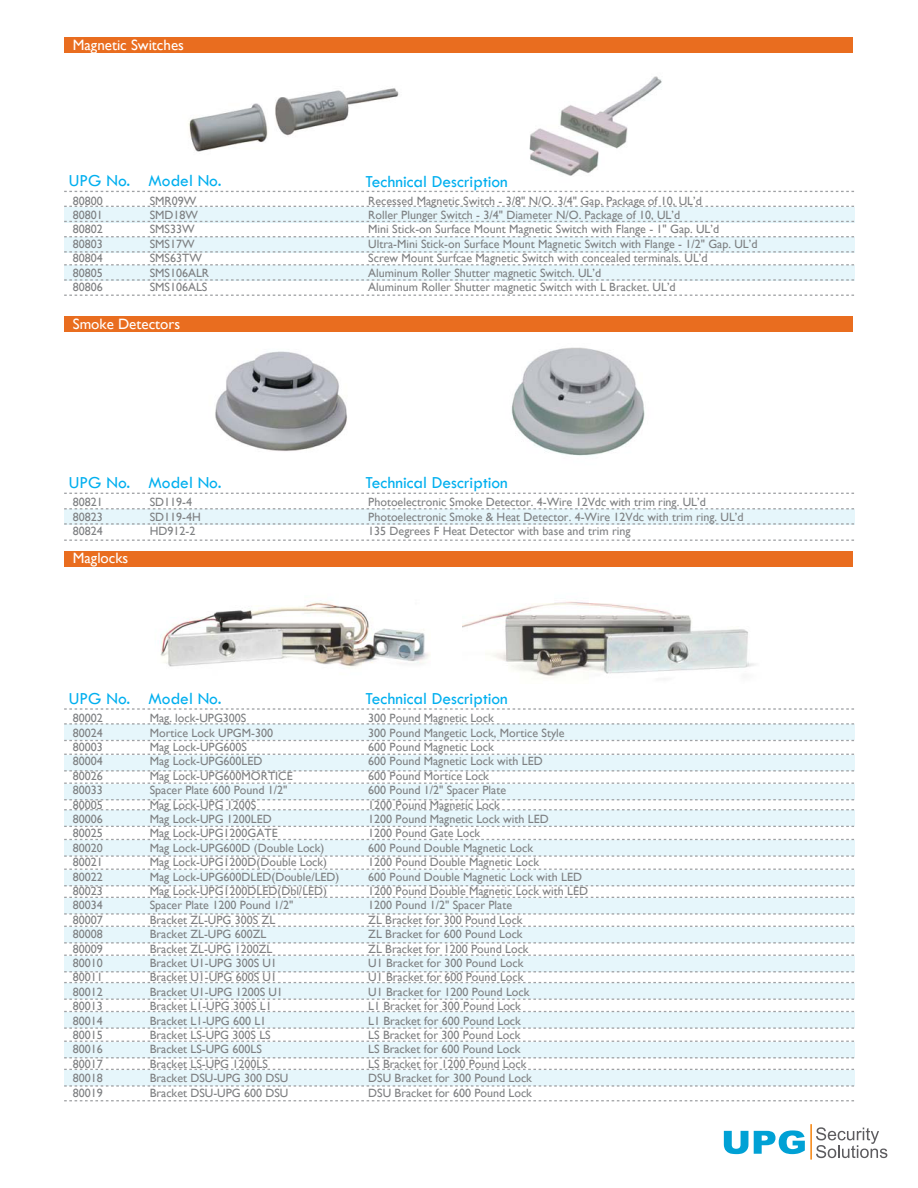
<style>
.page{position:relative;width:918px;height:1188px;background:#fff}
.page>*{position:absolute;margin:0;border:0;box-sizing:border-box;transform-origin:0 0}
.t1{font:17.4px "Tw Cen";color:#00afef}
.t2{font:15px "Gill Sans";color:#fff}
.t3{font:12px/14.4px "Gill Sans";color:#7e8082}
</style>
<div class="page">
<img style="left:511px;top:347px;width:134px;height:109px">
<img style="left:215px;top:351px;width:132px;height:101px">
<img style="left:160px;top:602px;width:270px;height:66px">
<img style="left:463px;top:601px;width:292px;height:77px">
<div style="left:64px;top:725px;width:790px;height:15px;background:#e6f6fb"></div>
<div style="left:64px;top:551px;width:788px;height:15px;background:#e96d1f"></div>
<svg style="left:64px;top:723px;width:790px;height:2px"></svg>
<svg style="left:64px;top:740px;width:790px;height:1px"></svg>
<div style="left:64px;top:755px;width:790px;height:16px;background:#e6f6fb"></div>
<svg style="left:64px;top:754px;width:790px;height:1px"></svg>
<svg style="left:64px;top:770px;width:790px;height:2px"></svg>
<div style="left:64px;top:784px;width:790px;height:16px;background:#e6f6fb"></div>
<svg style="left:64px;top:783px;width:790px;height:1px"></svg>
<svg style="left:64px;top:799px;width:790px;height:1px"></svg>
<div style="left:64px;top:810px;width:790px;height:16px;background:#e6f6fb"></div>
<svg style="left:64px;top:809px;width:790px;height:1px"></svg>
<svg style="left:64px;top:826px;width:790px;height:1px"></svg>
<div style="left:64px;top:840px;width:790px;height:16px;background:#e6f6fb"></div>
<svg style="left:64px;top:839px;width:790px;height:1px"></svg>
<svg style="left:64px;top:855px;width:790px;height:2px"></svg>
<div style="left:64px;top:870px;width:790px;height:16px;background:#e6f6fb"></div>
<svg style="left:64px;top:869px;width:790px;height:1px"></svg>
<svg style="left:64px;top:885px;width:790px;height:1px"></svg>
<div style="left:64px;top:898px;width:790px;height:16px;background:#e6f6fb"></div>
<svg style="left:64px;top:897px;width:790px;height:1px"></svg>
<svg style="left:64px;top:913px;width:790px;height:2px"></svg>
<div style="left:64px;top:927px;width:790px;height:16px;background:#e6f6fb"></div>
<svg style="left:64px;top:926px;width:790px;height:1px"></svg>
<svg style="left:64px;top:942px;width:790px;height:2px"></svg>
<div style="left:64px;top:956px;width:790px;height:16px;background:#e6f6fb"></div>
<svg style="left:64px;top:955px;width:790px;height:1px"></svg>
<svg style="left:64px;top:971px;width:790px;height:1px"></svg>
<div style="left:64px;top:983px;width:790px;height:16px;background:#e6f6fb"></div>
<svg style="left:64px;top:982px;width:790px;height:1px"></svg>
<svg style="left:64px;top:999px;width:790px;height:1px"></svg>
<div style="left:64px;top:1012px;width:790px;height:16px;background:#e6f6fb"></div>
<svg style="left:64px;top:1011px;width:790px;height:1px"></svg>
<svg style="left:64px;top:1027px;width:790px;height:2px"></svg>
<div style="left:64px;top:1042px;width:790px;height:16px;background:#e6f6fb"></div>
<svg style="left:64px;top:1041px;width:790px;height:1px"></svg>
<svg style="left:64px;top:1057px;width:790px;height:1px"></svg>
<div style="left:64px;top:1070px;width:790px;height:16px;background:#e6f6fb"></div>
<svg style="left:64px;top:1069px;width:790px;height:1px"></svg>
<svg style="left:64px;top:1085px;width:790px;height:2px"></svg>
<svg style="left:64px;top:708px;width:790px;height:2px"></svg>
<svg style="left:64px;top:1100px;width:790px;height:1px"></svg>
<div style="left:64px;top:509px;width:790px;height:16px;background:#e6f6fb"></div>
<svg style="left:64px;top:508px;width:790px;height:1px"></svg>
<svg style="left:64px;top:540px;width:790px;height:1px"></svg>
<svg style="left:64px;top:523px;width:790px;height:2px"></svg>
<div style="left:64px;top:317px;width:788px;height:15px;background:#e96d1f"></div>
<svg style="left:64px;top:493px;width:790px;height:1px"></svg>
<svg style="left:724px;top:1131px;width:24px;height:23px"></svg>
<svg style="left:754px;top:1130px;width:51px;height:24px"></svg>
<hr style="left:810px;top:1124px;width:2px;height:36px;background:#f68e21">
<svg style="left:816px;top:1127px;width:71px;height:31px"></svg>
<img style="left:513px;top:76px;width:174px;height:115px">
<div style="left:64px;top:207px;width:790px;height:16px;background:#e6f6fb"></div>
<div style="left:64px;top:37px;width:788px;height:16px;background:#e96d1f"></div>
<svg style="left:64px;top:206px;width:790px;height:1px"></svg>
<svg style="left:64px;top:221px;width:790px;height:1px"></svg>
<div style="left:64px;top:237px;width:790px;height:16px;background:#e6f6fb"></div>
<svg style="left:64px;top:236px;width:790px;height:1px"></svg>
<svg style="left:64px;top:251px;width:790px;height:2px"></svg>
<div style="left:64px;top:266px;width:790px;height:15px;background:#e6f6fb"></div>
<svg style="left:64px;top:264px;width:790px;height:1px"></svg>
<svg style="left:64px;top:279px;width:790px;height:2px"></svg>
<svg style="left:64px;top:191px;width:790px;height:1px"></svg>
<svg style="left:64px;top:295px;width:790px;height:1px"></svg>
<img style="left:188px;top:88px;width:211px;height:64px">
<p class="t2" style="left:73px;top:36px;width:113px">Magnetic Switches</p>
<h1 class="t1" style="left:69px;top:171px;width:154px">UPG No. Model No.</h1>
<h1 class="t1" style="left:365px;top:171px;width:144px">Technical Description</h1>
<p class="t3" style="left:73px;top:194px;width:32px;text-align:justify">80800<br>80801<br>80802<br>80803<br>80804<br>80805<br>80806</p>
<p class="t3" style="left:150px;top:194px;width:61px">SMR09W<br>SMD18W<br>SMS33W<br>SMS17W<br>SMS63TW<br>SMS106ALR<br>SMS106ALS</p>
<p class="t3" style="left:368px;top:194px;width:391px">Recessed Magnetic Switch - 3/8" N/O. 3/4" Gap. Package of 10, UL’d<br>Roller Plunger Switch - 3/4" Diameter N/O. Package of 10, UL’d<br>Mini Stick-on Surface Mount Magnetic Switch with Flange - 1" Gap. UL’d Ultra-Mini Stick-on Surface Mount Magnetic Switch with Flange - 1/2" Gap. UL’d Screw Mount Surfcae Magnetic Switch with concealed terminals. UL’d Aluminum Roller Shutter magnetic Switch. UL’d<br>Aluminum Roller Shutter magnetic Switch with L Bracket. UL’d</p>
<p class="t2" style="left:73px;top:315px;width:109px">Smoke Detectors</p>
<h1 class="t1" style="left:69px;top:472px;width:154px">UPG No. Model No.</h1>
<h1 class="t1" style="left:365px;top:472px;width:144px">Technical Description</h1>
<p class="t3" style="left:73px;top:495px;width:32px;text-align:justify">80821<br>80823<br>80824</p>
<p class="t3" style="left:150px;top:495px;width:53px">SD119-4<br>SD119-4H<br>HD912-2</p>
<p class="t3" style="left:368px;top:495px;width:377px">Photoelectronic Smoke Detector. 4-Wire 12Vdc with trim ring. UL’d<br>Photoelectronic Smoke &amp; Heat Detector. 4-Wire 12Vdc with trim ring. UL’d<br>135 Degrees F Heat Detector with base and trim ring</p>
<p class="t2" style="left:73px;top:549px;width:57px">Maglocks</p>
<h1 class="t1" style="left:69px;top:688px;width:154px">UPG No. Model No.</h1>
<h1 class="t1" style="left:365px;top:688px;width:144px">Technical Description</h1>
<p class="t3" style="left:73px;top:711px;width:32px;text-align:justify">80002<br>80024<br>80003<br>80004<br>80026<br>80033<br>80005<br>80006<br>80025<br>80020<br>80021<br>80022<br>80023<br>80034<br>80007<br>80008<br>80009<br>80010<br>80011<br>80012<br>80013<br>80014<br>80015<br>80016<br>80017<br>80018<br>80019</p>
<p class="t3" style="left:150px;top:711px;width:191px">Mag. lock-UPG300S<br>Mortice Lock UPGM-300<br>Mag Lock-UPG600S<br>Mag Lock-UPG600LED<br>Mag Lock-UPG600MORTICE<br>Spacer Plate 600 Pound 1/2"<br>Mag Lock-UPG 1200S<br>Mag Lock-UPG 1200LED<br>Mag Lock-UPG1200GATE<br>Mag Lock-UPG600D (Double Lock)<br>Mag Lock-UPG1200D(Double Lock)<br>Mag Lock-UPG600DLED(Double/LED)<br>Mag Lock-UPG1200DLED(Dbl/LED)<br>Spacer Plate 1200 Pound 1/2"<br>Bracket ZL-UPG 300S ZL<br>Bracket ZL-UPG 600ZL<br>Bracket ZL-UPG 1200ZL<br>Bracket U1-UPG 300S U1<br>Bracket U1-UPG 600S U1<br>Bracket U1-UPG 1200S U1<br>Bracket L1-UPG 300S L1<br>Bracket L1-UPG 600 L1<br>Bracket LS-UPG 300S LS<br>Bracket LS-UPG 600LS<br>Bracket LS-UPG 1200LS<br>Bracket DSU-UPG 300 DSU<br>Bracket DSU-UPG 600 DSU</p>
<p class="t3" style="left:368px;top:711px;width:221px">300 Pound Magnetic Lock<br>300 Pound Mangetic Lock, Mortice Style<br>600 Pound Magnetic Lock<br>600 Pound Magnetic Lock with LED<br>600 Pound Mortice Lock<br>600 Pound 1/2" Spacer Plate<br>1200 Pound Magnetic Lock<br>1200 Pound Magnetic Lock with LED<br>1200 Pound Gate Lock<br>600 Pound Double Magnetic Lock<br>1200 Pound Double Magnetic Lock<br>600 Pound Double Magnetic Lock with LED<br>1200 Pound Double Magnetic Lock with LED<br>1200 Pound 1/2" Spacer Plate<br>ZL Bracket for 300 Pound Lock<br>ZL Bracket for 600 Pound Lock<br>ZL Bracket for 1200 Pound Lock<br>U1 Bracket for 300 Pound Lock<br>U1 Bracket for 600 Pound Lock<br>U1 Bracket for 1200 Pound Lock<br>L1 Bracket for 300 Pound Lock<br>L1 Bracket for 600 Pound Lock<br>LS Bracket for 300 Pound Lock<br>LS Bracket for 600 Pound Lock<br>LS Bracket for 1200 Pound Lock<br>DSU Bracket for 300 Pound Lock<br>DSU Bracket for 600 Pound Lock</p>
</div>
